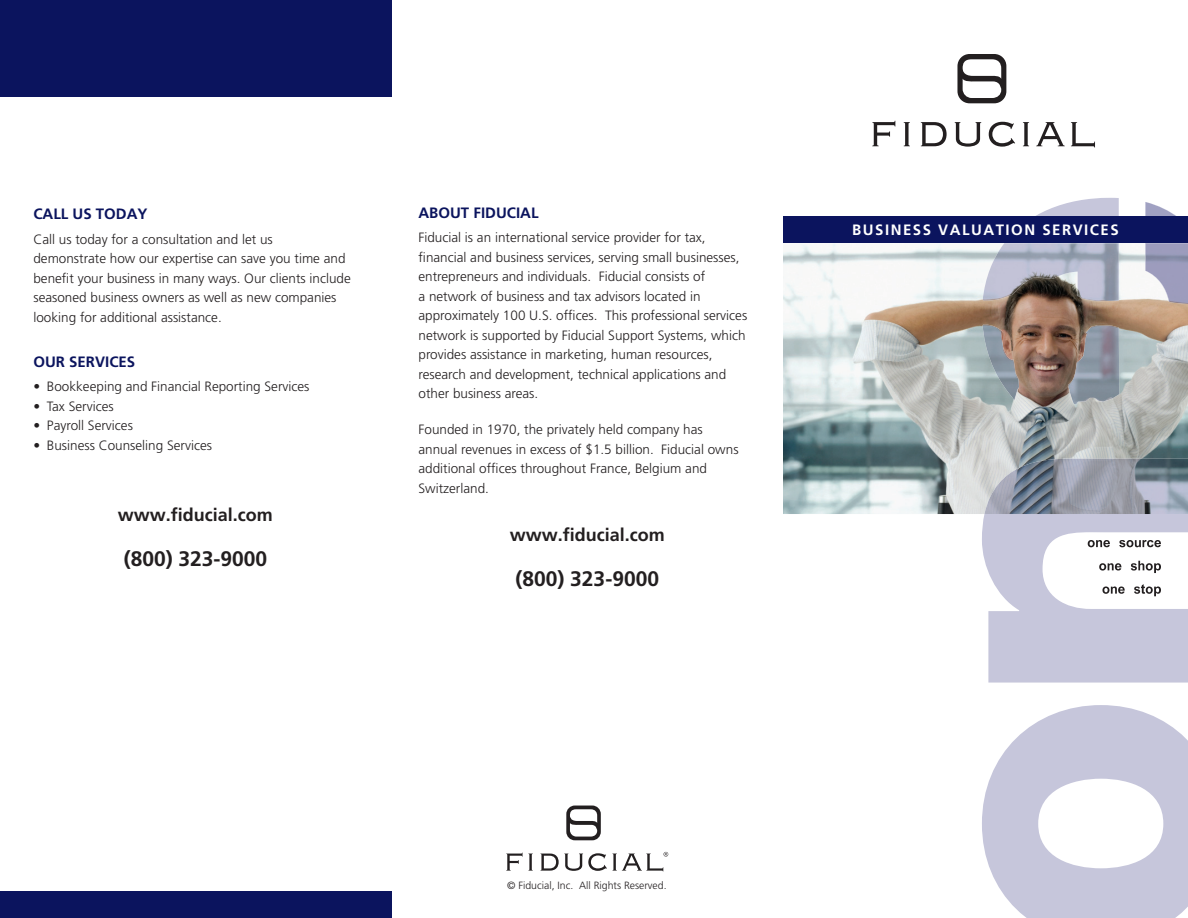
<style>
.page{position:relative;width:1188px;height:918px;background:#fff}
.page>*{position:absolute;margin:0;border:0;box-sizing:border-box;transform-origin:0 0}
.t1{font:700 21px "Frutiger";color:#231f20}
.t2{font:700 18px "Frutiger";color:#231f20}
.head{font:700 15px "Frutiger";color:#0b145e}
.t3{font:700 15px "Frutiger";letter-spacing:.1em;color:#fff}
.body_text{font:300 13.5px/19.5px "Frutiger";color:#231f20}
.bulleted_list{font:300 13.5px "Frutiger";color:#231f20}
.t4{font:300 10.5px "Frutiger";color:#231f20}
</style>
<div class="page">
<div style="left:0;top:891px;width:391px;height:27px;background:#0b145e"></div>
<svg style="left:506px;top:853px;width:27px;height:18px"></svg>
<svg style="left:566px;top:806px;width:35px;height:34px"></svg>
<svg style="left:540px;top:852px;width:128px;height:19px"></svg>
<div style="left:0;top:0;width:391px;height:96px;background:#0b145e"></div>
<img style="left:783px;top:243px;width:405px;height:271px">
<svg style="left:982px;top:705px;width:206px;height:213px;fill:#c6c6db"></svg>
<svg style="left:982px;top:459px;width:206px;height:224px;fill:#c6c6db"></svg>
<img style="left:984px;top:459px;width:204px;height:55px">
<svg style="left:1036px;top:198px;width:83px;height:18px"></svg>
<img style="left:983px;top:243px;width:136px;height:58px">
<svg style="left:1145px;top:202px;width:43px;height:165px;background:#c7bbb1"></svg>
<img style="left:1146px;top:243px;width:42px;height:61px">
<img style="left:983px;top:324px;width:36px;height:76px">
<img style="left:1068px;top:325px;width:51px;height:79px">
<div style="left:783px;top:216px;width:405px;height:27px;background:#0b145e"></div>
<svg style="left:872px;top:121px;width:23px;height:25px"></svg>
<svg style="left:904px;top:122px;width:6px;height:24px"></svg>
<svg style="left:921px;top:122px;width:26px;height:24px"></svg>
<svg style="left:955px;top:122px;width:26px;height:25px"></svg>
<svg style="left:989px;top:122px;width:26px;height:25px"></svg>
<svg style="left:1023px;top:122px;width:6px;height:24px"></svg>
<svg style="left:1036px;top:122px;width:29px;height:24px"></svg>
<svg style="left:1071px;top:122px;width:24px;height:25px"></svg>
<svg style="left:957px;top:54px;width:49px;height:49px"></svg>
<p class="head" style="left:33px;top:205px;width:116px">CALL US TODAY</p>
<p class="body_text" style="left:33px;top:229px;width:319px">Call us today for a consultation and let us<br>demonstrate how our expertise can save you time and benefit your business in many ways. Our clients include seasoned business owners as well as new companies looking for additional assistance.</p>
<p class="head" style="left:33px;top:353px;width:103px">OUR SERVICES</p>
<p class="bulleted_list" style="left:33px;top:379px;width:278px">• Bookkeeping and Financial Reporting Services</p>
<p class="bulleted_list" style="left:33px;top:399px;width:82px">• Tax Services</p>
<p class="bulleted_list" style="left:33px;top:418px;width:101px">• Payroll Services</p>
<p class="bulleted_list" style="left:33px;top:438px;width:180px">• Business Counseling Services</p>
<p class="t2" style="left:118px;top:505px;width:157px">www.fiducial.com</p>
<p class="t1" style="left:124px;top:547px;width:145px">(800) 323-9000</p>
<p class="head" style="left:418px;top:204px;width:121px">ABOUT FIDUCIAL</p>
<p class="body_text" style="left:418px;top:228px;width:330px">Fiducial is an international service provider for tax, financial and business services, serving small businesses, entrepreneurs and individuals. Fiducial consists of<br>a network of business and tax advisors located in approximately 100 U.S. offices. This professional services network is supported by Fiducial Support Systems, which provides assistance in marketing, human resources, research and development, technical applications and other business areas.</p>
<p class="body_text" style="left:418px;top:420px;width:322px">Founded in 1970, the privately held company has annual revenues in excess of $1.5 billion. Fiducial owns additional offices throughout France, Belgium and Switzerland.</p>
<p class="t2" style="left:510px;top:524px;width:157px">www.fiducial.com</p>
<p class="t1" style="left:515px;top:567px;width:145px">(800) 323-9000</p>
<p class="t3" style="left:852px;top:221px;width:268px">BUSINESS VALUATION SERVICES</p>
<p class="t4" style="left:507px;top:879px;width:161px">© Fiducial, Inc. All Rights Reserved.</p>
</div>
